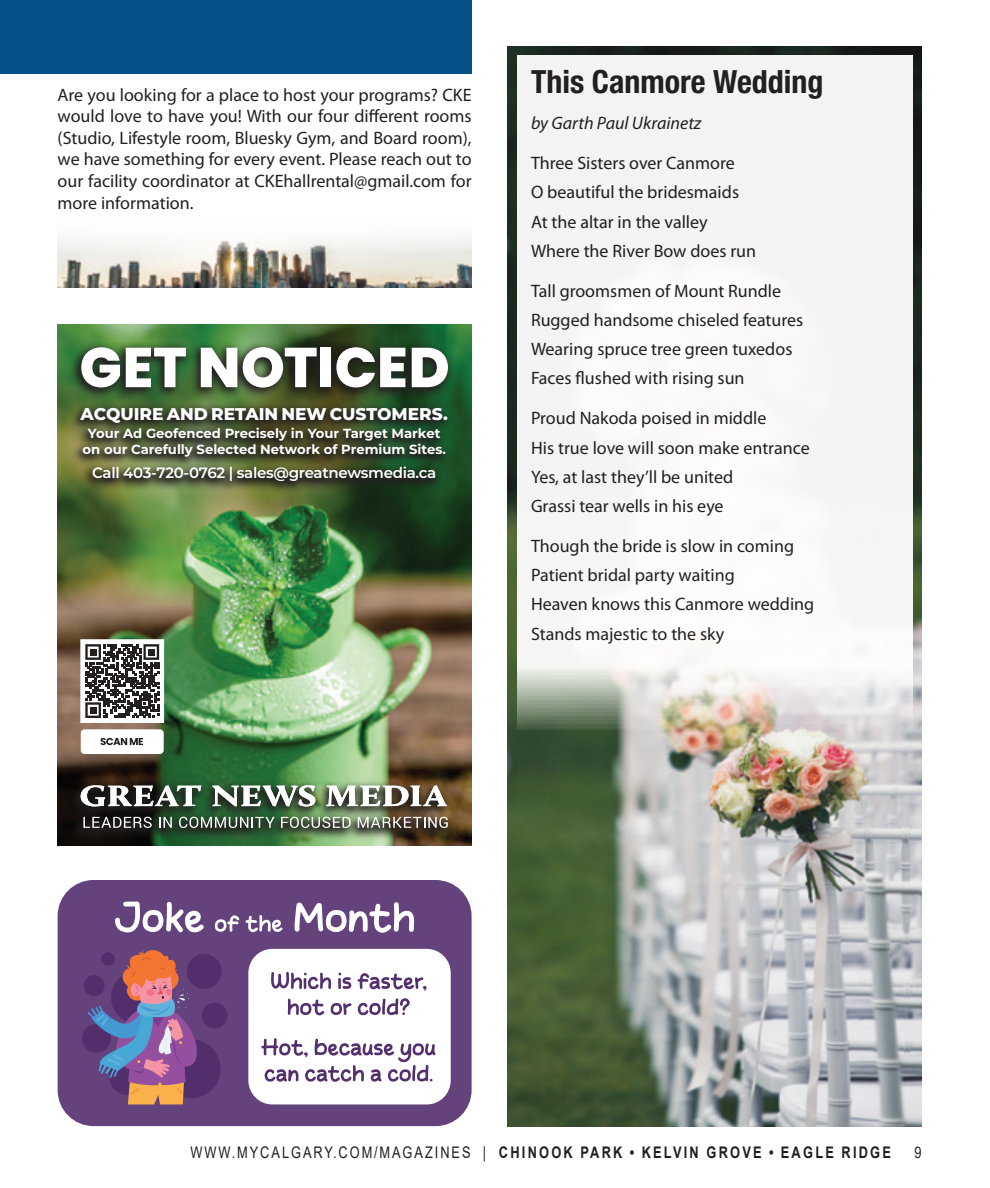
<style>
.page{position:relative;width:990px;height:1188px;background:#fff}
.page>*{position:absolute;margin:0;border:0;box-sizing:border-box;transform-origin:0 0}
.t1{font:800 56px "Poppins";color:#fff}
.In_Around_title{font:700 condensed 32px "Helvetica Neue LT Std";color:#231f20}
.Body_text{font:18px/21.6px "Myriad Pro";color:#231f20;text-align:justify}
.Body_text-2{font:italic 18px "Myriad Pro";color:#231f20}
.t2{font:800 17px "Montserrat";color:#fff}
.t3{font:700 16px "Arial";letter-spacing:.175em;color:#231f20;scale:.8 1}
.t4{font:16px "Arial";color:#231f20;scale:.8 1}
.t5{font:600 15px "Montserrat";letter-spacing:-.02em;color:#fff}
.t6{font:700 13.2px/16px "Montserrat";color:#fff;text-align:center}
.s1{font-weight:400}
</style>
<div class="page">
<div style="left:0;top:0;width:472px;height:73px;background:#055288"></div>
<img style="left:58px;top:236px;width:414px;height:52px">
<div style="left:58px;top:880px;width:414px;height:246px;background:#64427c;border-radius:36px"></div>
<div style="left:187px;top:954px;width:35px;height:35px;background:#522e6d;border-radius:50%"></div>
<div style="left:82px;top:1024px;width:29px;height:29px;background:#522e6d;border-radius:50%"></div>
<div style="left:202px;top:1003px;width:25px;height:25px;background:#522e6d;border-radius:50%"></div>
<div style="left:84px;top:975px;width:21px;height:21px;background:#522e6d;border-radius:50%"></div>
<div style="left:161px;top:1039px;width:60px;height:59px;background:#522e6d;border-radius:50%"></div>
<svg style="left:88px;top:950px;width:109px;height:154px"></svg>
<svg style="left:115px;top:901px;width:299px;height:32px"></svg>
<div style="left:248px;top:949px;width:203px;height:155px;background:#fff;border-radius:24px"></div>
<svg style="left:261px;top:1038px;width:174px;height:44px"></svg>
<svg style="left:288px;top:998px;width:122px;height:17px"></svg>
<svg style="left:271px;top:972px;width:156px;height:19px"></svg>
<img style="left:508px;top:46px;width:414px;height:1081px">
<svg style="left:517px;top:56px;width:396px;height:674px;fill:#f3f4f3"></svg>
<img style="left:58px;top:324px;width:414px;height:522px">
<div style="left:81px;top:640px;width:83px;height:82px;background:#fff"></div>
<svg style="left:85px;top:644px;width:74px;height:74px"></svg>
<div style="left:90px;top:649px;width:7px;height:6px;background:#231f20"></div>
<div style="left:148px;top:649px;width:7px;height:6px;background:#231f20"></div>
<div style="left:90px;top:707px;width:7px;height:7px;background:#231f20"></div>
<div style="left:81px;top:729px;width:83px;height:25px;background:#fff;border-radius:4px"></div>
<svg style="left:101px;top:738px;width:42px;height:7px"></svg>
<img style="left:69px;top:779px;width:386px;height:62px">
<svg style="left:83px;top:817px;width:69px;height:11px"></svg>
<svg style="left:159px;top:817px;width:13px;height:11px"></svg>
<svg style="left:179px;top:817px;width:96px;height:11px"></svg>
<svg style="left:281px;top:817px;width:70px;height:11px"></svg>
<svg style="left:358px;top:817px;width:90px;height:11px"></svg>
<svg style="left:81px;top:785px;width:120px;height:21px"></svg>
<svg style="left:212px;top:785px;width:103px;height:21px"></svg>
<svg style="left:326px;top:785px;width:121px;height:21px"></svg>
<svg style="left:69px;top:402px;width:385px;height:92px;background:#404d2e"></svg>
<svg style="left:69px;top:341px;width:386px;height:60px;background:#2e4428"></svg>
<p class="Body_text" style="left:58px;top:83px;width:416px">Are you looking for a place to host your programs? CKE would love to have you! With our four different rooms (Studio, Lifestyle room, Bluesky Gym, and Board room), we have something for every event. Please reach out to our facility coordinator at CKEhallrental@gmail.com for more information.</p>
<p class="t1" style="left:79px;top:335px;width:372px">GET NOTICED</p>
<p class="t2" style="left:81px;top:401px;width:369px">ACQUIRE AND RETAIN NEW CUSTOMERS.</p>
<p class="t6" style="left:83px;top:424px;width:365px">Your Ad Geofenced Precisely in Your Target Market on our Carefully Selected Network of Premium Sites.</p>
<p class="t5" style="left:92px;top:462px;width:346px">Call 403-720-0762 | sales@greatnewsmedia.ca</p>
<p class="In_Around_title" style="left:531px;top:62px;width:294px">This Canmore Wedding</p>
<p class="Body_text-2" style="left:531px;top:112px;width:172px">by Garth Paul Ukrainetz</p>
<p class="Body_text" style="left:531px;top:152px;width:205px">Three Sisters over Canmore</p>
<p class="Body_text" style="left:531px;top:181px;width:210px">O beautiful the bridesmaids</p>
<p class="Body_text" style="left:531px;top:211px;width:178px">At the altar in the valley</p>
<p class="Body_text" style="left:531px;top:240px;width:227px">Where the River Bow does run</p>
<p class="Body_text" style="left:531px;top:280px;width:252px">Tall groomsmen of Mount Rundle</p>
<p class="Body_text" style="left:531px;top:309px;width:274px">Rugged handsome chiseled features</p>
<p class="Body_text" style="left:531px;top:338px;width:263px">Wearing spruce tree green tuxedos</p>
<p class="Body_text" style="left:531px;top:367px;width:215px">Faces flushed with rising sun</p>
<p class="Body_text" style="left:531px;top:407px;width:237px">Proud Nakoda poised in middle</p>
<p class="Body_text" style="left:531px;top:437px;width:280px">His true love will soon make entrance</p>
<p class="Body_text" style="left:531px;top:466px;width:204px">Yes, at last they’ll be united</p>
<p class="Body_text" style="left:531px;top:495px;width:194px">Grassi tear wells in his eye</p>
<p class="Body_text" style="left:531px;top:535px;width:265px">Though the bride is slow in coming</p>
<p class="Body_text" style="left:531px;top:564px;width:205px">Patient bridal party waiting</p>
<p class="Body_text" style="left:531px;top:593px;width:285px">Heaven knows this Canmore wedding</p>
<p class="Body_text" style="left:531px;top:623px;width:195px">Stands majestic to the sky</p>
<p class="t3" style="left:190px;top:1141px;width:877px"><span class="s1">WWW.MYCALGARY.COM/MAGAZINES |</span> CHINOOK PARK • KELVIN GROVE • EAGLE RIDGE</p>
<p class="t4" style="left:914px;top:1141px;width:10px">9</p>
</div>
